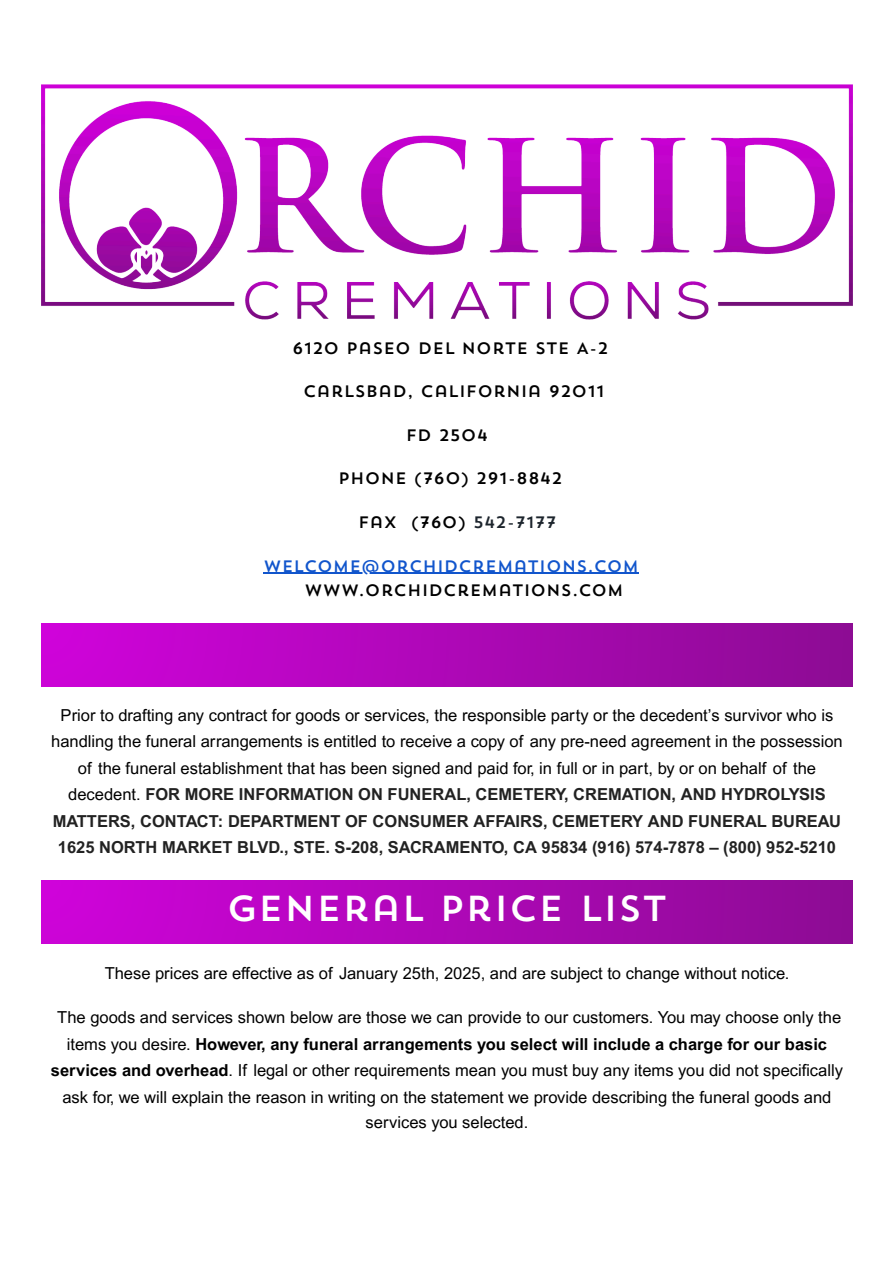
<style>
.page{position:relative;width:894px;height:1263px;background:#fff}
.page>*{position:absolute;margin:0;border:0;box-sizing:border-box;transform-origin:0 0}
.t1{font:36px "Trend Sans One";color:#fff}
.t2{font:16.5px/26.4px "Arial MT Pro";color:#000;text-align:center}
.t3{font:16.5px "Trend Sans One";color:#000}
.t4{font:16.5px/24.8px "Trend Sans One";color:#15c}
.s1{color:#1d252d}
.s2{color:#000}
.s3{font-weight:700;color:#222}
.s4{font-weight:700}
</style>
<div class="page">
<hr style="left:263px;top:573px;width:376px;height:1px;background:#15c">
<img style="left:42px;top:84px;width:810px;height:236px">
<div style="left:42px;top:623px;width:810px;height:63px;background:linear-gradient(to right,#cf03da,#8d0c94)"></div>
<div style="left:42px;top:881px;width:810px;height:63px;background:linear-gradient(to right,#cf03da,#8d0c94)"></div>
<p class="t3" style="left:292px;top:342px;width:318px">6120 PASEO DEL NORTE STE A-2</p>
<p class="t3" style="left:303px;top:385px;width:303px">CARLSBAD, CALIFORNIA 92011</p>
<p class="t3" style="left:405px;top:429px;width:84px">FD 2504</p>
<p class="t3" style="left:338px;top:471px;width:226px">PHONE (760) 291-8842</p>
<p class="t3" style="left:358px;top:515px;width:200px">FAX (760) <span class="s1">542-7177</span></p>
<p class="t4" style="left:304px;top:555px;width:336px;text-indent:-41px">WELCOME@ORCHIDCREMATIONS.COM<br><span class="s2">WWW.ORCHIDCREMATIONS.COM</span></p>
<p class="t2" style="left:51px;top:704px;width:792px">Prior to drafting any contract for goods or services, the responsible party or the decedent’s survivor who is handling the funeral arrangements is entitled to receive a copy of any pre-need agreement in the possession of the funeral establishment that has been signed and paid for, in full or in part, by or on behalf of the decedent. <span class="s3">FOR MORE INFORMATION ON FUNERAL, CEMETERY, CREMATION, AND HYDROLYSIS MATTERS, CONTACT: DEPARTMENT OF CONSUMER AFFAIRS, CEMETERY AND FUNERAL BUREAU 1625 NORTH MARKET BLVD., STE. S-208, SACRAMENTO, CA 95834 (916) 574-7878 – (800) 952-5210</span></p>
<p class="t1" style="left:226px;top:894px;width:442px">GENERAL PRICE LIST</p>
<p class="t2" style="left:105px;top:962px;width:686px">These prices are effective as of January 25th, 2025, and are subject to change without notice.</p>
<p class="t2" style="left:51px;top:1006px;width:793px">The goods and services shown below are those we can provide to our customers. You may choose only the items you desire. <span class="s4">However, any funeral arrangements you select will include a charge for our basic services and overhead</span>. If legal or other requirements mean you must buy any items you did not specifically ask for, we will explain the reason in writing on the statement we provide describing the funeral goods and services you selected.</p>
</div>
